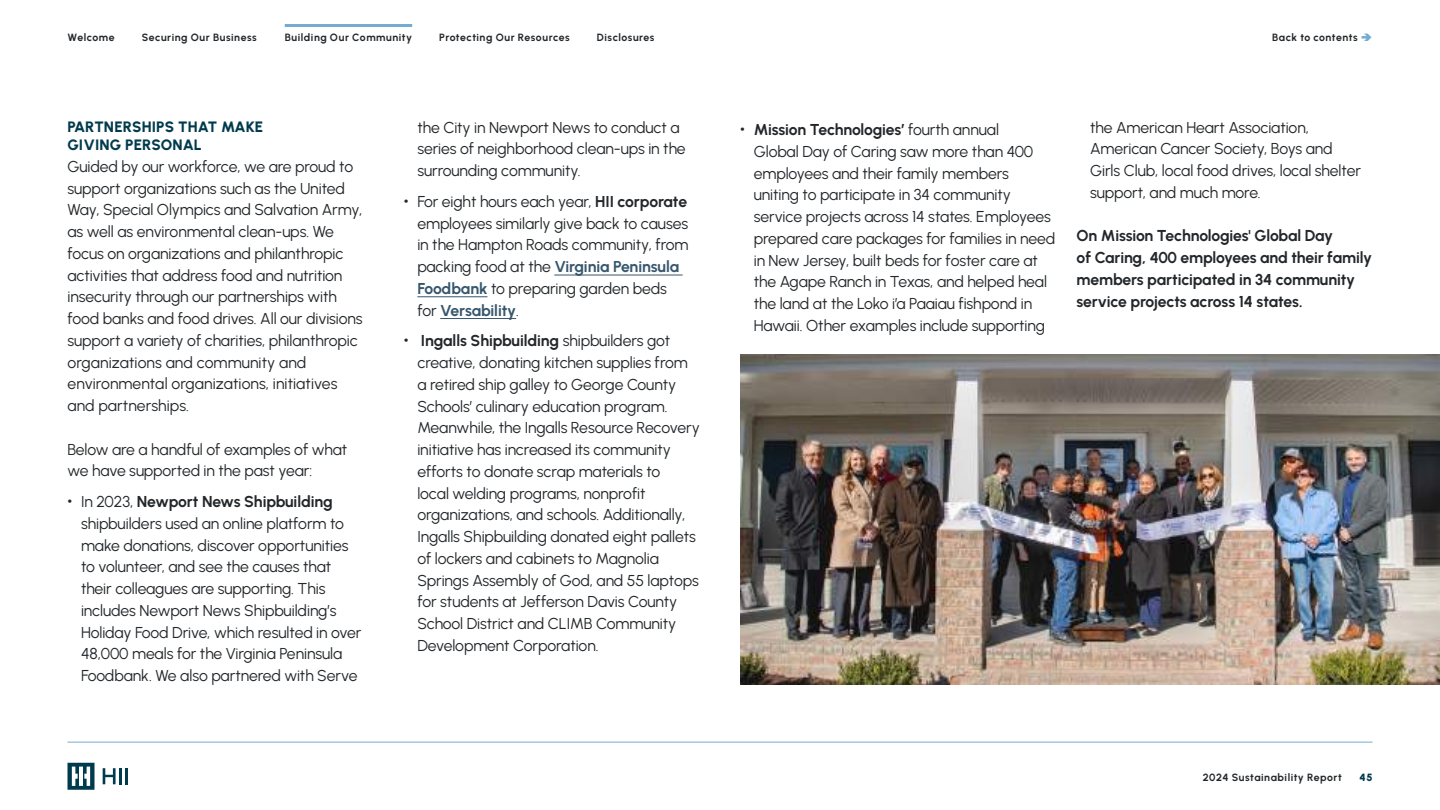
<style>
.page{position:relative;width:1440px;height:810px;background:#fff}
.page>*{position:absolute;margin:0;border:0;box-sizing:border-box;transform-origin:0 0}
.t1{font:15.75px/21.8px "Urbanist";letter-spacing:-.005em;color:#23272a}
.t2{font:700 15.75px/21.8px "Urbanist";letter-spacing:-.01em;color:#23272a}
.t3{font:800 15px/18px "Urbanist";letter-spacing:.01em;color:#003a4d}
.t4{font:700 10.5px "Urbanist";letter-spacing:.05em;color:#23272a}
.t5{font:900 10.5px "Urbanist";color:#003a4d}
.s1{font-weight:700;font-size:19.5px}
.s2{font-weight:700}
.s3{font-weight:700;color:#37576d}
</style>
<div class="page">
<hr style="left:285px;top:24px;width:127px;height:3px;background:#75abd1">
<svg style="left:68px;top:763px;width:26px;height:27px"></svg>
<svg style="left:103px;top:768px;width:13px;height:16px"></svg>
<hr style="left:119px;top:768px;width:3px;height:16px;background:#003a4d">
<hr style="left:125px;top:768px;width:3px;height:16px;background:#003a4d">
<hr style="left:68px;top:742px;width:1304px;height:1px;background:#75abd1">
<hr style="left:554px;top:275px;width:129px;height:1px;background:#37576d">
<hr style="left:417px;top:296px;width:70px;height:1px;background:#37576d">
<hr style="left:440px;top:318px;width:76px;height:1px;background:#37576d">
<img style="left:740px;top:354px;width:700px;height:331px">
<p class="t4" style="left:68px;top:30px;width:49px">Welcome</p>
<p class="t4" style="left:142px;top:30px;width:117px">Securing Our Business</p>
<p class="t4" style="left:285px;top:30px;width:129px">Building Our Community</p>
<p class="t4" style="left:439px;top:30px;width:132px">Protecting Our Resources</p>
<p class="t4" style="left:597px;top:30px;width:59px">Disclosures</p>
<p class="t3" style="left:68px;top:117px;width:197px">PARTNERSHIPS THAT MAKE<br>GIVING PERSONAL</p>
<p class="t1" style="left:68px;top:155px;width:297px">Guided by our workforce, we are proud to support organizations such as the United Way, Special Olympics and Salvation Army, as well as environmental clean-ups. We focus on organizations and philanthropic activities that address food and nutrition insecurity through our partnerships with food banks and food drives. All our divisions support a variety of charities, philanthropic organizations and community and environmental organizations, initiatives and partnerships.</p>
<p class="t1" style="left:68px;top:438px;width:281px">Below are a handful of examples of what we have supported in the past year:</p>
<p class="t1" style="left:81px;top:490px;width:282px;text-indent:-14px"><span class="s1">•</span> In 2023, <span class="s2">Newport News Shipbuilding </span>shipbuilders used an online platform to make donations, discover opportunities to volunteer, and see the causes that their colleagues are supporting. This includes Newport News Shipbuilding’s Holiday Food Drive, which resulted in over 48,000 meals for the Virginia Peninsula Foodbank. We also partnered with Serve</p>
<p class="t1" style="left:417px;top:116px;width:270px">the City in Newport News to conduct a series of neighborhood clean-ups in the surrounding community.</p>
<p class="t1" style="left:417px;top:190px;width:273px;text-indent:-14px"><span class="s1">•</span> For eight hours each year, <span class="s2">HII corporate </span>employees similarly give back to causes in the Hampton Roads community, from packing food at the <span class="s3">Virginia Peninsula Foodbank</span> to preparing garden beds for <span class="s3">Versability</span>.</p>
<p class="t1" style="left:417px;top:329px;width:284px;text-indent:-14px"><span class="s1">•</span> <span class="s2">Ingalls Shipbuilding</span> shipbuilders got creative, donating kitchen supplies from a retired ship galley to George County Schools’ culinary education program.<br>Meanwhile, the Ingalls Resource Recovery initiative has increased its community efforts to donate scrap materials to<br>local welding programs, nonprofit organizations, and schools. Additionally, Ingalls Shipbuilding donated eight pallets of lockers and cabinets to Magnolia Springs Assembly of God, and 55 laptops for students at Jefferson Davis County School District and CLIMB Community Development Corporation.</p>
<p class="t4" style="left:1272px;top:30px;width:87px">Back to contents</p>
<p class="t1" style="left:754px;top:118px;width:303px;text-indent:-14px"><span class="s1">•</span> <span class="s2">Mission Technologies’</span> fourth annual<br>Global Day of Caring saw more than 400 employees and their family members uniting to participate in 34 community service projects across 14 states. Employees prepared care packages for families in need in New Jersey, built beds for foster care at the Agape Ranch in Texas, and helped heal the land at the Loko i’a Paaiau fishpond in Hawaii. Other examples include supporting</p>
<p class="t1" style="left:1090px;top:116px;width:272px">the American Heart Association, American Cancer Society, Boys and Girls Club, local food drives, local shelter support, and much more.</p>
<p class="t2" style="left:1077px;top:224px;width:297px">On Mission Technologies' Global Day<br>of Caring, 400 employees and their family members participated in 34 community service projects across 14 states.</p>
<p class="t4" style="left:1203px;top:770px;width:141px">2024 Sustainability Report</p>
<p class="t5" style="left:1359px;top:770px;width:15px">45</p>
</div>
